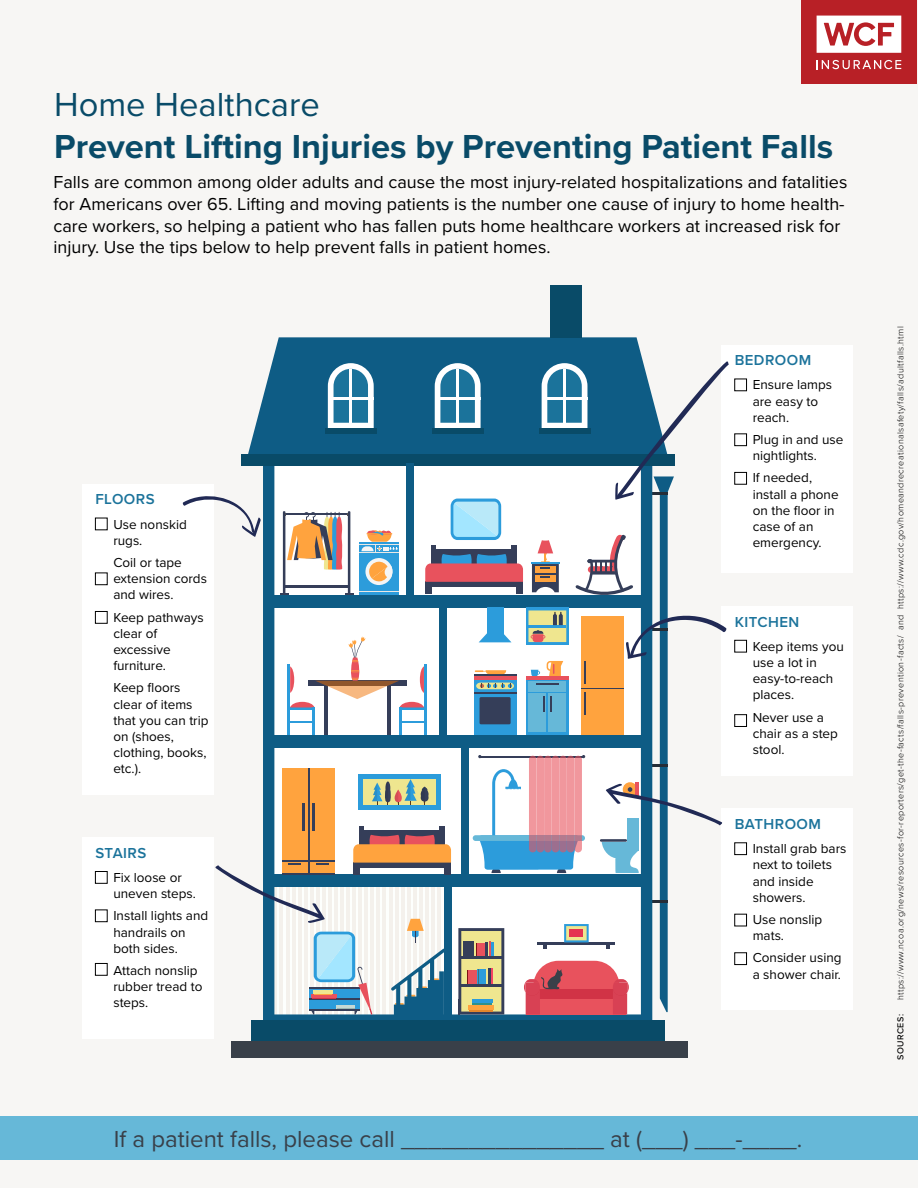
<style>
.page{position:relative;width:918px;height:1188px;background:#f7f6f4}
.page>*{position:absolute;margin:0;border:0;box-sizing:border-box;transform-origin:0 0}
.t1{font:700 34.5px "Proxima Nova";color:#094b68}
.t2{font:34.5px "Proxima Nova";color:#094b68}
.t3{font:24px "Proxima Nova";color:#394049}
.t4{font:18px/21.6px "Proxima Nova";color:#000}
.t5{font:600 15px "Proxima Nova";letter-spacing:.03em;color:#1b739b}
.t6{font:13.5px/16.2px "Proxima Nova";color:#000}
.t7{font:300 9px "Proxima Nova";letter-spacing:.04em;color:#000}
.t8{font:500 9px "Proxima Nova";letter-spacing:.04em;color:#000}
</style>
<div class="page">
<div style="left:0;top:1116px;width:918px;height:44px;background:#66b8d8"></div>
<div style="left:231px;top:1041px;width:456px;height:16px;background:#394049"></div>
<div style="left:272px;top:337px;width:371px;height:23px;background:#0e5c85"></div>
<div style="left:550px;top:285px;width:31px;height:52px;background:#094b68"></div>
<div style="left:251px;top:1021px;width:414px;height:20px;background:#094b68"></div>
<div style="left:444px;top:882px;width:7px;height:137px;background:#0e5c85"></div>
<div style="left:721px;top:345px;width:132px;height:228px;background:#fff"></div>
<div style="left:734px;top:379px;width:13px;height:12px;border:1px solid #000"></div>
<div style="left:734px;top:433px;width:13px;height:13px;border:1px solid #000"></div>
<div style="left:734px;top:472px;width:13px;height:13px;border:1px solid #000"></div>
<div style="left:82px;top:484px;width:132px;height:310px;background:#fff"></div>
<div style="left:95px;top:518px;width:13px;height:12px;border:1px solid #000"></div>
<div style="left:95px;top:573px;width:13px;height:12px;border:1px solid #000"></div>
<div style="left:95px;top:611px;width:13px;height:13px;border:1px solid #000"></div>
<div style="left:721px;top:606px;width:132px;height:170px;background:#fff"></div>
<div style="left:734px;top:640px;width:13px;height:12px;border:1px solid #000"></div>
<div style="left:734px;top:714px;width:13px;height:13px;border:1px solid #000"></div>
<div style="left:721px;top:809px;width:132px;height:201px;background:#fff"></div>
<div style="left:734px;top:842px;width:13px;height:13px;border:1px solid #000"></div>
<div style="left:734px;top:914px;width:13px;height:12px;border:1px solid #000"></div>
<div style="left:734px;top:952px;width:13px;height:13px;border:1px solid #000"></div>
<div style="left:82px;top:837px;width:132px;height:202px;background:#fff"></div>
<div style="left:95px;top:871px;width:13px;height:13px;border:1px solid #000"></div>
<div style="left:95px;top:910px;width:13px;height:12px;border:1px solid #000"></div>
<div style="left:95px;top:963px;width:13px;height:13px;border:1px solid #000"></div>
<div style="left:801px;top:0;width:116px;height:84px;background:#b82026"></div>
<svg style="left:817px;top:60px;width:84px;height:9px"></svg>
<svg style="left:817px;top:16px;width:84px;height:37px"></svg>
<svg style="left:182px;top:360px;width:547px;height:657px"></svg>
<h1 class="t2" style="left:54px;top:79px;width:267px">Home Healthcare</h1>
<h1 class="t1" style="left:54px;top:121px;width:781px">Prevent Lifting Injuries by Preventing Patient Falls</h1>
<p class="t4" style="left:54px;top:171px;width:795px">Falls are common among older adults and cause the most injury-related hospitalizations and fatalities for Americans over 65. Lifting and moving patients is the number one cause of injury to home health&shy;care workers, so helping a patient who has fallen puts home healthcare workers at increased risk for injury. Use the tips below to help prevent falls in patient homes.</p>
<p class="t5" style="left:95px;top:488px;width:61px">FLOORS</p>
<p class="t6" style="left:113px;top:515px;width:75px">Use nonskid rugs.</p>
<p class="t6" style="left:113px;top:554px;width:95px">Coil or tape extension cords and wires.</p>
<p class="t6" style="left:113px;top:608px;width:92px">Keep pathways clear of excessive furniture.</p>
<p class="t6" style="left:113px;top:679px;width:97px">Keep floors clear of items that you can trip on (shoes, clothing, books, etc.).</p>
<p class="t5" style="left:95px;top:842px;width:52px">STAIRS</p>
<p class="t6" style="left:113px;top:869px;width:84px">Fix loose or uneven steps.</p>
<p class="t6" style="left:113px;top:907px;width:96px">Install lights and handrails on both sides.</p>
<p class="t6" style="left:113px;top:962px;width:91px">Attach nonslip rubber tread to steps.</p>
<p class="t5" style="left:735px;top:349px;width:78px">BEDROOM</p>
<p class="t6" style="left:753px;top:376px;width:81px">Ensure lamps are easy to reach.</p>
<p class="t6" style="left:753px;top:431px;width:92px">Plug in and use nightlights.</p>
<p class="t6" style="left:753px;top:469px;width:87px">If needed, install a phone on the floor in case of an emergency.</p>
<p class="t5" style="left:735px;top:610px;width:66px">KITCHEN</p>
<p class="t6" style="left:753px;top:638px;width:93px">Keep items you use a lot in easy-to-reach places.</p>
<p class="t6" style="left:753px;top:708px;width:87px">Never use a chair as a step stool.</p>
<p class="t5" style="left:735px;top:813px;width:88px">BATHROOM</p>
<p class="t6" style="left:753px;top:840px;width:95px">Install grab bars next to toilets and inside showers.</p>
<p class="t6" style="left:753px;top:911px;width:71px">Use nonslip mats.</p>
<p class="t6" style="left:753px;top:949px;width:90px">Consider using a shower chair.</p>
<h2 class="t3" style="left:114px;top:1121px;width:690px">If a patient falls, please call _______________ at (___) ___-____.</h2>
<p class="t7" style="left:894px;top:1000px;width:675px;rotate:-90deg">https://www.ncoa.org/news/resources-for-reporters/get-the-facts/falls-prevention-facts/ and https://www.cdc.gov/homeandrecreationalsafety/falls/adultfalls.html</p>
<p class="t8" style="left:894px;top:1060px;width:47px;rotate:-90deg">SOURCES:</p>
</div>
